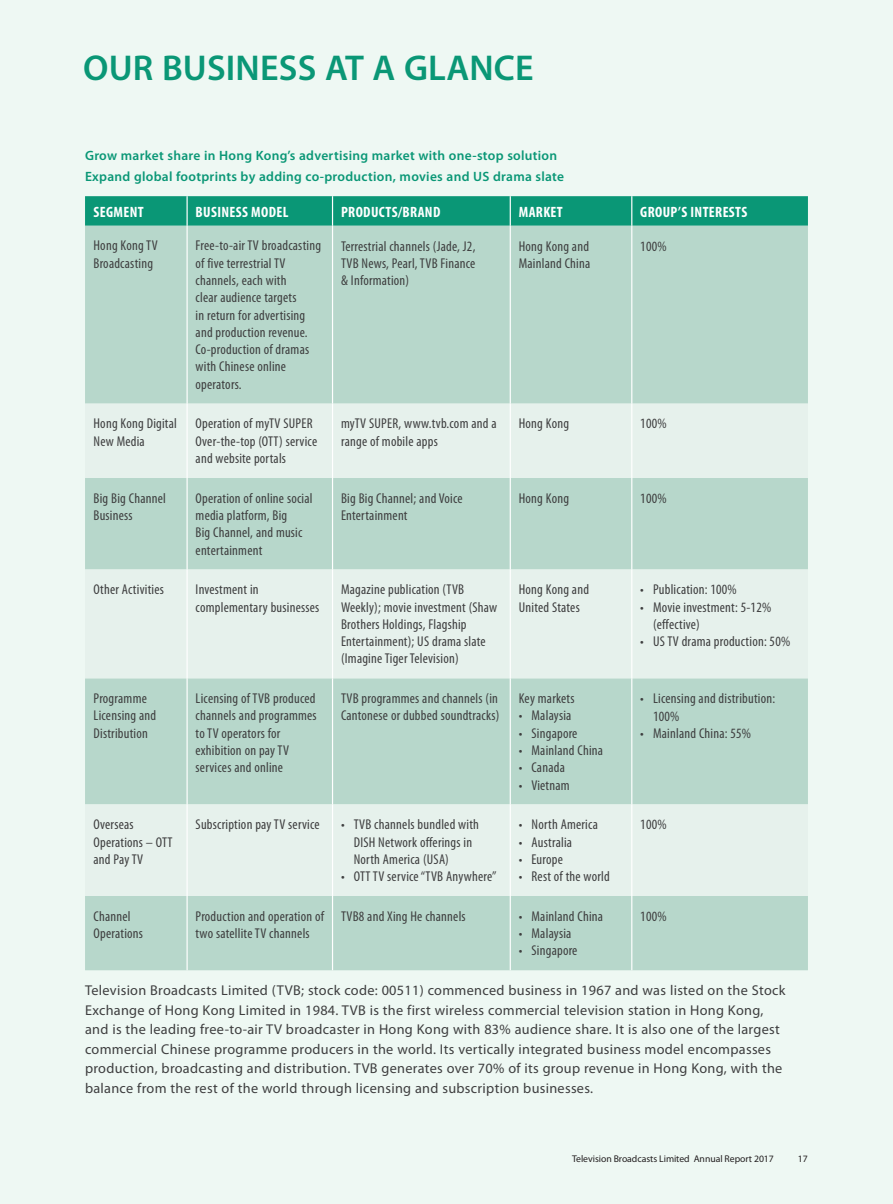
<style>
.page{position:relative;width:893px;height:1204px;background:#fff}
.page>*{position:absolute;margin:0;border:0;box-sizing:border-box;transform-origin:0 0}
.t1{font:600 36px "Myriad Pro";letter-spacing:.005em;color:#0a9776}
.t2{font:700 condensed 15px "Myriad Pro";letter-spacing:.025em;color:#fff}
.t3{font:condensed 14.25px/17.2px "Myriad Pro";letter-spacing:.015em;color:#3e3e3f}
.t4{font:14.25px/19.5px "Myriad Pro";letter-spacing:.02em;color:#3e3e3f}
.t5{font:600 13.5px/21px "Myriad Pro";letter-spacing:.02em;color:#0a9776}
.t6{font:9.75px "Myriad Pro";letter-spacing:-.005em;color:#231f20}
</style>
<div class="page">
<div style="left:0;top:0;width:893px;height:1203px;background:#eef8f3"></div>
<svg style="left:85px;top:196px;width:723px;height:30px;background:#0e9878"></svg>
<div style="left:85px;top:226px;width:723px;height:744px;background:#b7d7cb"></div>
<svg style="left:85px;top:403px;width:723px;height:492px"></svg>
<hr style="left:186px;top:196px;width:2px;height:30px;background:#fff">
<hr style="left:332px;top:196px;width:1px;height:30px;background:#fff">
<hr style="left:510px;top:196px;width:1px;height:30px;background:#fff">
<hr style="left:631px;top:196px;width:1px;height:30px;background:#fff">
<hr style="left:186px;top:226px;width:2px;height:177px;background:#fff">
<hr style="left:332px;top:226px;width:1px;height:177px;background:#fff">
<hr style="left:510px;top:226px;width:1px;height:177px;background:#fff">
<hr style="left:631px;top:226px;width:1px;height:177px;background:#fff">
<hr style="left:186px;top:403px;width:2px;height:75px;background:#fff">
<hr style="left:332px;top:403px;width:1px;height:75px;background:#fff">
<hr style="left:510px;top:403px;width:1px;height:75px;background:#fff">
<hr style="left:631px;top:403px;width:1px;height:75px;background:#fff">
<hr style="left:186px;top:478px;width:2px;height:91px;background:#fff">
<hr style="left:332px;top:478px;width:1px;height:91px;background:#fff">
<hr style="left:510px;top:478px;width:1px;height:91px;background:#fff">
<hr style="left:631px;top:478px;width:1px;height:91px;background:#fff">
<hr style="left:186px;top:569px;width:2px;height:109px;background:#fff">
<hr style="left:332px;top:569px;width:1px;height:109px;background:#fff">
<hr style="left:510px;top:569px;width:1px;height:109px;background:#fff">
<hr style="left:631px;top:569px;width:1px;height:109px;background:#fff">
<hr style="left:186px;top:678px;width:2px;height:126px;background:#fff">
<hr style="left:332px;top:678px;width:1px;height:126px;background:#fff">
<hr style="left:510px;top:678px;width:1px;height:126px;background:#fff">
<hr style="left:631px;top:678px;width:1px;height:126px;background:#fff">
<hr style="left:186px;top:804px;width:2px;height:91px;background:#fff">
<hr style="left:332px;top:804px;width:1px;height:91px;background:#fff">
<hr style="left:510px;top:804px;width:1px;height:91px;background:#fff">
<hr style="left:631px;top:804px;width:1px;height:91px;background:#fff">
<hr style="left:186px;top:895px;width:2px;height:75px;background:#fff">
<hr style="left:332px;top:895px;width:1px;height:75px;background:#fff">
<hr style="left:510px;top:895px;width:1px;height:75px;background:#fff">
<hr style="left:631px;top:895px;width:1px;height:75px;background:#fff">
<h1 class="t1" style="left:83px;top:45px;width:448px">our BUSINESS at a glance</h1>
<p class="t5" style="left:85px;top:145px;width:481px">Grow market share in Hong Kong’s advertising market with one-stop solution<br>Expand global footprints by adding co-production, movies and US drama slate</p>
<p class="t2" style="left:94px;top:203px;width:52px">SEGMENT</p>
<p class="t2" style="left:196px;top:203px;width:94px">BUSINESS MODEL</p>
<p class="t2" style="left:341px;top:203px;width:101px">PRODUCTS/BRAND</p>
<p class="t2" style="left:519px;top:203px;width:46px">MARKET</p>
<p class="t2" style="left:640px;top:203px;width:109px">GROUP’S INTERESTS</p>
<p class="t3" style="left:94px;top:237px;width:66px">Hong Kong TV<br>Broadcasting</p>
<p class="t3" style="left:196px;top:237px;width:127px">Free-to-air TV broadcasting of five terrestrial TV channels, each with<br>clear audience targets<br>in return for advertising and production revenue.<br>Co-production of dramas with Chinese online operators.</p>
<p class="t3" style="left:341px;top:237px;width:136px;text-align:justify">Terrestrial channels (Jade, J2, TVB News, Pearl, TVB Finance &amp; Information)</p>
<p class="t3" style="left:519px;top:237px;width:73px">Hong Kong and<br>Mainland China</p>
<p class="t3" style="left:640px;top:237px;width:28px">100%</p>
<p class="t3" style="left:94px;top:415px;width:85px">Hong Kong Digital<br>New Media</p>
<p class="t3" style="left:196px;top:415px;width:123px">Operation of myTV SUPER<br>Over-the-top (OTT) service and website portals</p>
<p class="t3" style="left:341px;top:415px;width:157px">myTV SUPER, www.tvb.com and a range of mobile apps</p>
<p class="t3" style="left:519px;top:415px;width:52px">Hong Kong</p>
<p class="t3" style="left:640px;top:415px;width:28px">100%</p>
<p class="t3" style="left:94px;top:489px;width:74px">Big Big Channel<br>Business</p>
<p class="t3" style="left:196px;top:489px;width:118px">Operation of online social media platform, Big<br>Big Channel, and music entertainment</p>
<p class="t3" style="left:341px;top:489px;width:123px">Big Big Channel; and Voice<br>Entertainment</p>
<p class="t3" style="left:519px;top:489px;width:52px">Hong Kong</p>
<p class="t3" style="left:640px;top:489px;width:28px">100%</p>
<p class="t3" style="left:94px;top:580px;width:72px">Other Activities</p>
<p class="t3" style="left:196px;top:580px;width:125px">Investment in complementary businesses</p>
<p class="t3" style="left:341px;top:580px;width:158px">Magazine publication (TVB<br>Weekly); movie investment (Shaw<br>Brothers Holdings, Flagship<br>Entertainment); US drama slate (Imagine Tiger Television)</p>
<p class="t3" style="left:519px;top:580px;width:72px">Hong Kong and<br>United States</p>
<p class="t3" style="left:640px;top:580px;width:98px">• Publication: 100%</p>
<p class="t3" style="left:653px;top:598px;width:120px;text-indent:-13px">• Movie investment: 5-12% (effective)</p>
<p class="t3" style="left:640px;top:632px;width:151px">• USTV drama production: 50%</p>
<p class="t3" style="left:94px;top:689px;width:64px">Programme<br>Licensing and<br>Distribution</p>
<p class="t3" style="left:196px;top:689px;width:123px">Licensing of TVB produced channels and programmes to TV operators for exhibition on pay TV services and online</p>
<p class="t3" style="left:341px;top:689px;width:160px">TVB programmes and channels (in<br>Cantonese or dubbed soundtracks)</p>
<p class="t3" style="left:519px;top:689px;width:57px">Key markets</p>
<p class="t3" style="left:519px;top:707px;width:54px">• Malaysia</p>
<p class="t3" style="left:519px;top:724px;width:60px">• Singapore</p>
<p class="t3" style="left:519px;top:741px;width:86px">• Mainland China</p>
<p class="t3" style="left:519px;top:758px;width:48px">• Canada</p>
<p class="t3" style="left:519px;top:776px;width:52px">• Vietnam</p>
<p class="t3" style="left:94px;top:815px;width:81px">Overseas<br>Operations – OTT and Pay TV</p>
<p class="t3" style="left:196px;top:815px;width:126px">Subscription pay TV service</p>
<p class="t3" style="left:354px;top:815px;width:127px;text-indent:-13px">• TVB channels bundled with<br>DISH Network offerings in<br>North America (USA)</p>
<p class="t3" style="left:341px;top:867px;width:157px">• OTTTV service“TVB Anywhere”</p>
<p class="t3" style="left:519px;top:815px;width:81px">• North America</p>
<p class="t3" style="left:519px;top:833px;width:55px">• Australia</p>
<p class="t3" style="left:519px;top:850px;width:46px">• Europe</p>
<p class="t3" style="left:519px;top:867px;width:93px">• Rest of the world</p>
<p class="t3" style="left:94px;top:907px;width:51px">Channel<br>Operations</p>
<p class="t3" style="left:196px;top:907px;width:130px">Production and operation of two satellite TV channels</p>
<p class="t3" style="left:341px;top:907px;width:126px">TVB8 and Xing He channels</p>
<p class="t3" style="left:519px;top:907px;width:86px">• Mainland China</p>
<p class="t3" style="left:519px;top:924px;width:54px">• Malaysia</p>
<p class="t3" style="left:519px;top:941px;width:60px">• Singapore</p>
<p class="t3" style="left:653px;top:689px;width:124px;text-indent:-13px">• Licensing and distribution:<br>100%</p>
<p class="t3" style="left:640px;top:724px;width:112px">• Mainland China: 55%</p>
<p class="t3" style="left:640px;top:815px;width:28px">100%</p>
<p class="t3" style="left:640px;top:907px;width:28px">100%</p>
<p class="t4" style="left:85px;top:980px;width:702px">Television Broadcasts Limited (TVB; stock code: 00511) commenced business in 1967 and was listed on the Stock Exchange of Hong Kong Limited in 1984. TVB is the first wireless commercial television station in Hong Kong, and is the leading free-to-air TV broadcaster in Hong Kong with 83% audience share. It is also one of the largest commercial Chinese programme producers in the world. Its vertically integrated business model encompasses production, broadcasting and distribution. TVB generates over 70% of its group revenue in Hong Kong, with the balance from the rest of the world through licensing and subscription businesses.</p>
<p class="t6" style="left:572px;top:1152px;width:203px">Television Broadcasts Limited Annual Report 2017</p>
<p class="t6" style="left:798px;top:1152px;width:11px">17</p>
</div>
